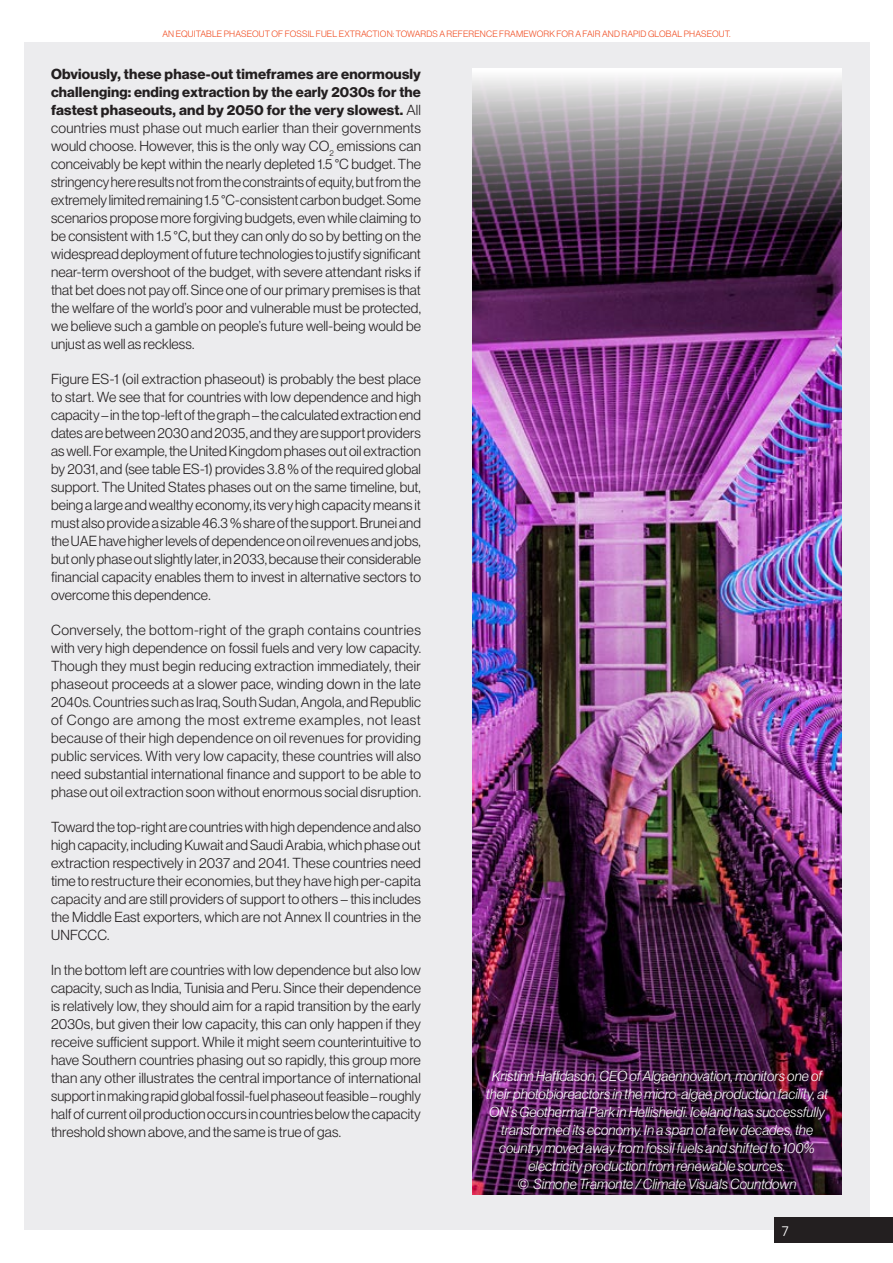
<style>
.page{position:relative;width:893px;height:1263px;background:#fff}
.page>*{position:absolute;margin:0;border:0;box-sizing:border-box;transform-origin:0 0}
.Body{font:14.25px/18px "N Haas Grotesk DS Pro 45 Lt";letter-spacing:.005em;color:#231f20;text-align:justify}
.image_caption{font:14.25px/18px "N Haas Grotesk DS Pro 46 Lt It";letter-spacing:.005em;color:#fff;text-align:center}
.t1{font:14.25px "Whitney";color:#fff}
.t2{font:9px "N Haas Grotesk DS Pro 45 Lt";letter-spacing:.015em;color:#f04d22}
.s1{font-family:"N Haas Grotesk DS Pro 75 Bd"}
</style>
<div class="page">
<div style="left:24px;top:43px;width:846px;height:1187px;background:#ececee"></div>
<div style="left:774px;top:1217px;width:119px;height:26px;background:#231f20"></div>
<img style="left:472px;top:226px;width:370px;height:969px">
<svg style="left:472px;top:68px;width:370px;height:158px;background:#8e868e"></svg>
<p class="t2" style="left:162px;top:29px;width:570px">AN EQUITABLE PHASEOUT OF FOSSIL FUEL EXTRACTION: TOWARDS A REFERENCE FRAMEWORK FOR A FAIR AND RAPID GLOBAL PHASEOUT.</p>
<p class="Body" style="left:51px;top:65px;width:371px"><span class="s1">Obviously, these phase-out timeframes are enormously challenging: ending extraction by the early 2030s for the fastest phaseouts, and by 2050 for the very slowest.</span> All countries must phase out much earlier than their governments would choose. However, this is the only way CO<sub>2</sub> emissions can conceivably be kept within the nearly depleted 1.5 °C budget. The stringency here results not from the constraints of equity, but from the extremely limited remaining 1.5 °C-consistent carbon budget. Some scenarios propose more forgiving budgets, even while claiming to be consistent with 1.5 °C, but they can only do so by betting on the widespread deployment of future technologies to justify significant near-term overshoot of the budget, with severe attendant risks if that bet does not pay off. Since one of our primary premises is that the welfare of the world’s poor and vulnerable must be protected, we believe such a gamble on people’s future well-being would be unjust as well as reckless.</p>
<p class="Body" style="left:51px;top:370px;width:371px">Figure ES-1 (oil extraction phaseout) is probably the best place to start. We see that for countries with low dependence and high capacity – in the top-left of the graph – the calculated extraction end dates are between 2030 and 2035, and they are support providers as well. For example, the United Kingdom phases out oil extraction by 2031, and (see table ES-1) provides 3.8% of the required global support. The United States phases out on the same timeline, but, being a large and wealthy economy, its very high capacity means it must also provide a sizable 46.3% share of the support. Brunei and the UAE have higher levels of dependence on oil revenues and jobs, but only phase out slightly later, in 2033, because their considerable financial capacity enables them to invest in alternative sectors to overcome this dependence.</p>
<p class="Body" style="left:51px;top:621px;width:372px">Conversely, the bottom-right of the graph contains countries with very high dependence on fossil fuels and very low capacity.<br>Though they must begin reducing extraction immediately, their phaseout proceeds at a slower pace, winding down in the late 2040s. Countries such as Iraq, South Sudan, Angola, and Republic of Congo are among the most extreme examples, not least because of their high dependence on oil revenues for providing public services. With very low capacity, these countries will also need substantial international finance and support to be able to phase out oil extraction soon without enormous social disruption.</p>
<p class="Body" style="left:51px;top:818px;width:371px">Toward the top-right are countries with high dependence and also high capacity, including Kuwait and Saudi Arabia, which phase out extraction respectively in 2037 and 2041. These countries need time to restructure their economies, but they have high per-capita capacity and are still providers of support to others – this includes the Middle East exporters, which are not Annex II countries in the UNFCCC.</p>
<p class="Body" style="left:51px;top:961px;width:371px">In the bottom left are countries with low dependence but also low capacity, such as India, Tunisia and Peru. Since their dependence is relatively low, they should aim for a rapid transition by the early 2030s, but given their low capacity, this can only happen if they receive sufficient support. While it might seem counterintuitive to have Southern countries phasing out so rapidly, this group more than any other illustrates the central importance of international support in making rapid global fossil-fuel phaseout feasible – roughly half of current oil production occurs in countries below the capacity threshold shown above, and the same is true of gas.</p>
<p class="image_caption" style="left:486px;top:1067px;width:344px">Kristinn Haflidason, CEO of Algaennovation, monitors one of their photobioreactors in the micro-algae production facility, at ON’s Geothermal Park in Hellisheidi. Iceland has successfully transformed its economy. In a span of a few decades, the country moved away from fossil fuels and shifted to 100% electricity production from renewable sources.<br>© Simone Tramonte / Climate Visuals Countdown</p>
<p class="t1" style="left:782px;top:1221px;width:9px">7</p>
</div>
